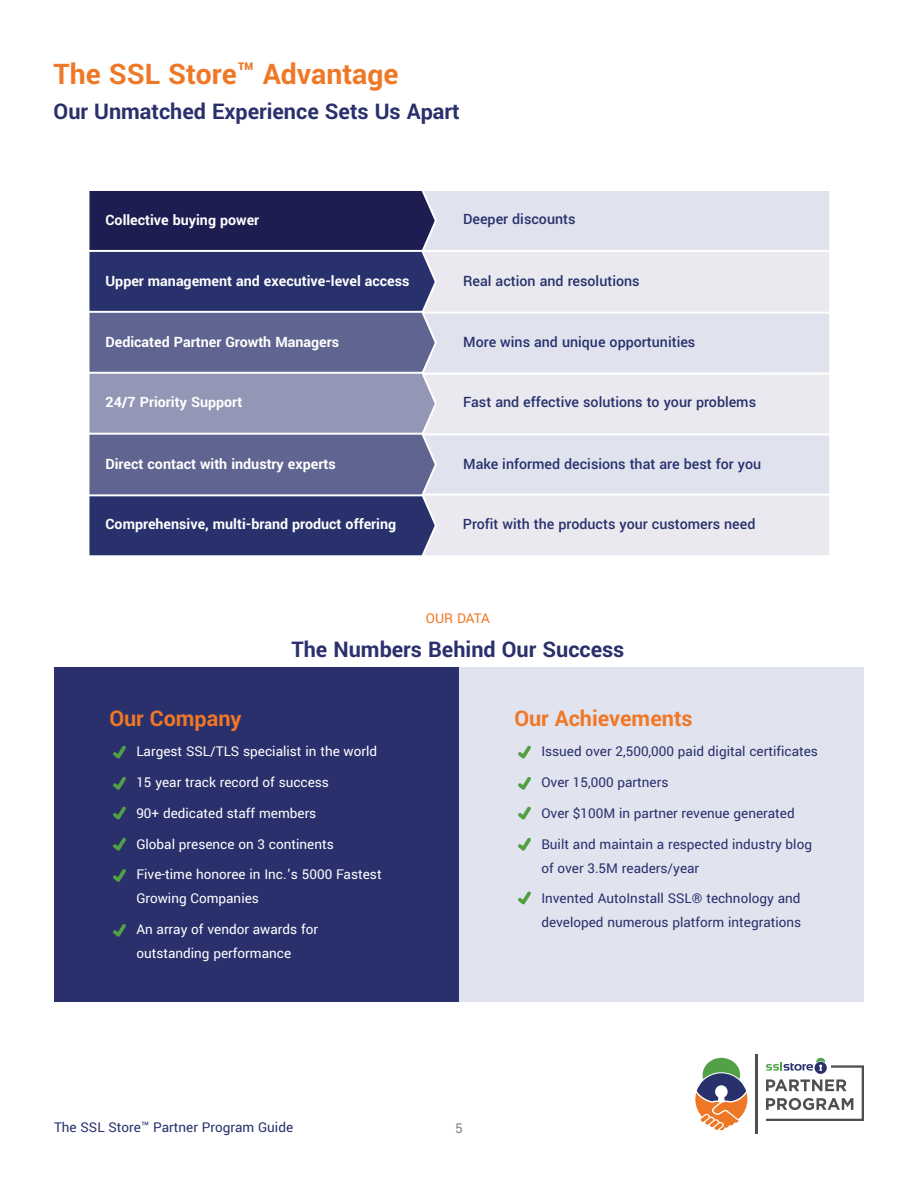
<style>
.page{position:relative;width:918px;height:1188px;background:#fff}
.page>*{position:absolute;margin:0;border:0;box-sizing:border-box;transform-origin:0 0}
.t1{font:700 31.5px "Yantramanav";color:#ef7826}
.t2{font:700 24px "Yantramanav";color:#29306c}
.t3{font:700 24px "Yantramanav";color:#f07725}
.t4{font:500 15.9px "Yantramanav";color:#28316c}
.t5{font:700 15.9px "Yantramanav";color:#fff}
.t6{font:15px/30.8px "Yantramanav";color:#29306c}
.t7{font:15px/30.8px "Yantramanav";color:#fff}
.t8{font:15px "Yantramanav";letter-spacing:-.01em;color:#f07725}
.t9{font:15px "Yantramanav";color:#848484}
</style>
<div class="page">
<hr style="left:756px;top:1054px;width:2px;height:80px;background:#4f4f4f">
<svg style="left:695px;top:1058px;width:52px;height:73px"></svg>
<svg style="left:766px;top:1058px;width:98px;height:63px"></svg>
<div style="left:54px;top:667px;width:405px;height:335px;background:#29306c"></div>
<div style="left:459px;top:667px;width:405px;height:335px;background:#e1e3ef"></div>
<svg style="left:113px;top:745px;width:13px;height:14px"></svg>
<svg style="left:518px;top:745px;width:13px;height:14px"></svg>
<svg style="left:113px;top:777px;width:13px;height:13px"></svg>
<svg style="left:518px;top:777px;width:13px;height:13px"></svg>
<svg style="left:113px;top:806px;width:13px;height:13px"></svg>
<svg style="left:518px;top:806px;width:13px;height:13px"></svg>
<svg style="left:113px;top:838px;width:13px;height:13px"></svg>
<svg style="left:518px;top:838px;width:13px;height:13px"></svg>
<svg style="left:113px;top:869px;width:13px;height:13px"></svg>
<svg style="left:518px;top:891px;width:13px;height:13px"></svg>
<svg style="left:113px;top:924px;width:13px;height:13px"></svg>
<div style="left:754px;top:435px;width:75px;height:59px;background:#e0e2ee"></div>
<div style="left:754px;top:496px;width:75px;height:59px;background:#e9e9ef"></div>
<div style="left:754px;top:375px;width:75px;height:59px;background:#e9e9ef"></div>
<div style="left:754px;top:191px;width:75px;height:59px;background:#e0e2ee"></div>
<div style="left:754px;top:314px;width:75px;height:61px;background:#e0e2ee"></div>
<div style="left:754px;top:252px;width:75px;height:62px;background:#e9e9ef"></div>
<svg style="left:89px;top:191px;width:665px;height:365px;background:#999cb8"></svg>
<h1 class="t1" style="left:54px;top:54px;width:346px">The SSL Store™ Advantage</h1>
<h2 class="t2" style="left:54px;top:97px;width:408px">Our Unmatched Experience Sets Us Apart</h2>
<p class="t5" style="left:106px;top:210px;width:155px">Collective buying power</p>
<p class="t4" style="left:463px;top:209px;width:114px">Deeper discounts</p>
<p class="t5" style="left:106px;top:271px;width:305px">Upper management and executive-level access</p>
<p class="t4" style="left:463px;top:271px;width:178px">Real action and resolutions</p>
<p class="t5" style="left:106px;top:332px;width:235px">Dedicated Partner Growth Managers</p>
<p class="t4" style="left:463px;top:332px;width:234px">More wins and unique opportunities</p>
<p class="t5" style="left:106px;top:392px;width:138px">24/7 Priority Support</p>
<p class="t4" style="left:463px;top:392px;width:294px">Fast and effective solutions to your problems</p>
<p class="t5" style="left:106px;top:454px;width:232px">Direct contact with industry experts</p>
<p class="t4" style="left:463px;top:454px;width:300px">Make informed decisions that are best for you</p>
<p class="t5" style="left:106px;top:514px;width:292px">Comprehensive, multi-brand product offering</p>
<p class="t4" style="left:463px;top:514px;width:294px">Profit with the products your customers need</p>
<p class="t8" style="left:426px;top:609px;width:65px">OUR DATA</p>
<h2 class="t2" style="left:291px;top:635px;width:335px">The Numbers Behind Our Success</h2>
<h2 class="t3" style="left:109px;top:703px;width:134px">Our Company</h2>
<p class="t7" style="left:136px;top:737px;width:247px">Largest SSL/TLS specialist in the world 15 year track record of success<br>90+ dedicated staff members<br>Global presence on 3 continents Five-time honoree in Inc.’s 5000 Fastest</p>
<p class="t7" style="left:136px;top:884px;width:183px">Growing Companies<br>An array of vendor awards for</p>
<p class="t7" style="left:136px;top:938px;width:156px">outstanding performance</p>
<h2 class="t3" style="left:514px;top:703px;width:180px">Our Achievements</h2>
<p class="t6" style="left:541px;top:737px;width:278px">Issued over 2,500,000 paid digital certificates Over 15,000 partners<br>Over $100M in partner revenue generated Built and maintain a respected industry blog</p>
<p class="t6" style="left:541px;top:853px;width:261px">of over 3.5M readers/year<br>Invented AutoInstall SSL® technology and</p>
<p class="t6" style="left:541px;top:908px;width:261px">developed numerous platform integrations</p>
<p class="t6" style="left:54px;top:1112px;width:241px">The SSL Store™ Partner Program Guide</p>
<p class="t9" style="left:455px;top:1119px;width:9px">5</p>
</div>
